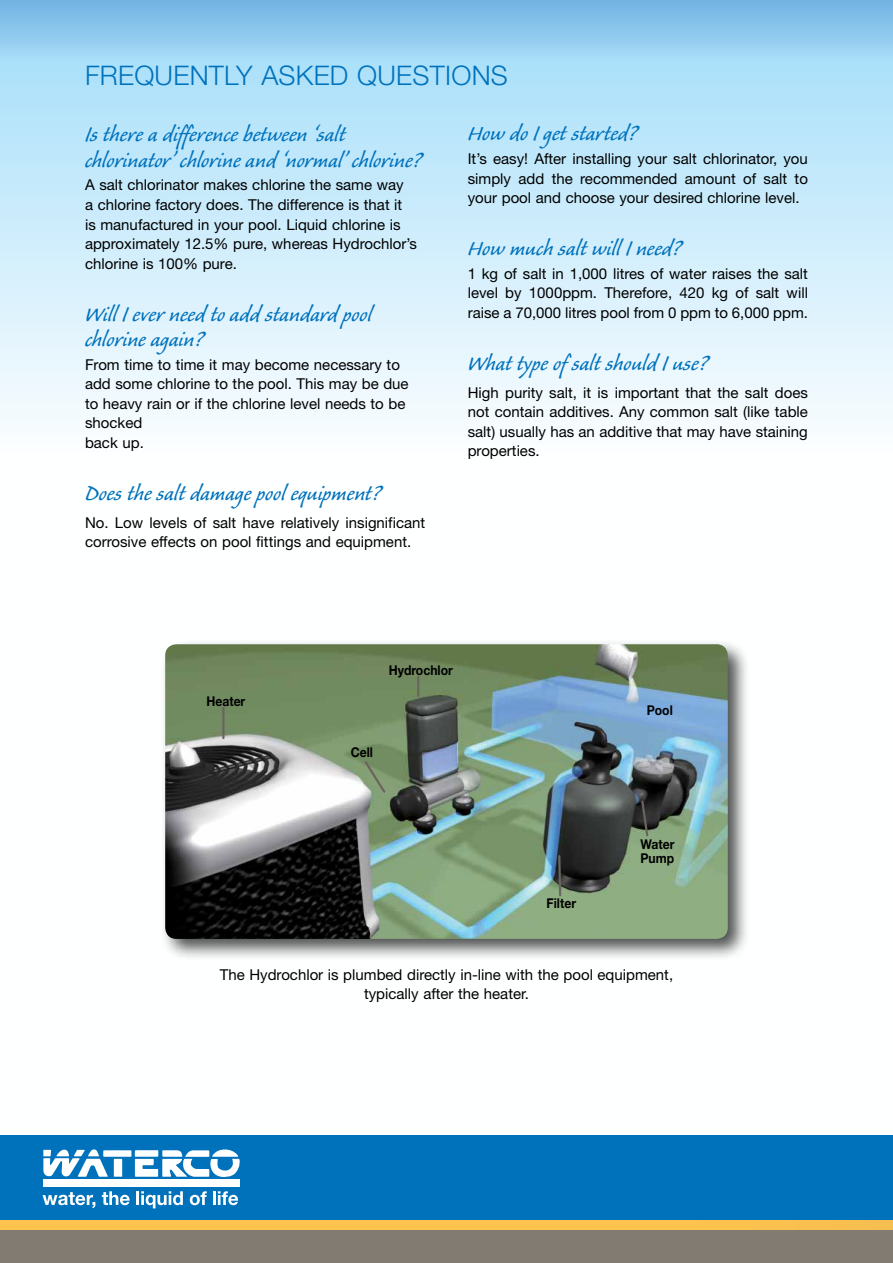
<style>
.page{position:relative;width:893px;height:1263px;background:#fff}
.page>*{position:absolute;margin:0;border:0;box-sizing:border-box;transform-origin:0 0}
.t1{font:27px/25.5px "Caliban Std";color:#0072bc}
.t2{font:300 27px "Helvetica Neue";letter-spacing:.01em;color:#0072bc}
.t3{font:15px/19.5px "Helvetica Neue";color:#000}
.t4{font:700 13.5px/13.2px "Helvetica Neue";color:#000;scale:.9 1}
</style>
<div class="page">
<svg style="left:0;top:0;width:893px;height:421px;background:#c6e8f9"></svg>
<div style="left:0;top:1135px;width:893px;height:128px;background:#0072bc"></div>
<div style="left:0;top:1225px;width:893px;height:38px;background:#817b71"></div>
<div style="left:0;top:1220px;width:893px;height:9px;background:#fec34e"></div>
<svg style="left:43px;top:1149px;width:197px;height:28px"></svg>
<div style="left:43px;top:1179px;width:196px;height:7px;background:#fff"></div>
<svg style="left:43px;top:1192px;width:52px;height:16px"></svg>
<svg style="left:102px;top:1191px;width:28px;height:14px"></svg>
<hr style="left:136px;top:1191px;width:3px;height:14px;background:#fff">
<svg style="left:141px;top:1191px;width:42px;height:17px"></svg>
<svg style="left:190px;top:1191px;width:17px;height:14px"></svg>
<hr style="left:213px;top:1191px;width:3px;height:14px;background:#fff">
<svg style="left:218px;top:1191px;width:20px;height:14px"></svg>
<div style="left:159px;top:638px;width:592px;height:323px;background:#000;opacity:.7"></div>
<img style="left:165px;top:644px;width:563px;height:295px">
<svg style="left:417px;top:677px;width:2px;height:19px"></svg>
<svg style="left:363px;top:759px;width:24px;height:36px"></svg>
<svg style="left:557px;top:854px;width:5px;height:44px"></svg>
<svg style="left:640px;top:799px;width:10px;height:39px"></svg>
<hr style="left:222px;top:708px;width:2px;height:30px;background:#69645d">
<h1 class="t2" style="left:85px;top:59px;width:424px">FREQUENTLY ASKED QUESTIONS</h1>
<h1 class="t1" style="left:85px;top:123px;width:338px">Is there a difference between ‘salt chlorinator’ chlorine and ‘normal’ chlorine?</h1>
<p class="t3" style="left:85px;top:175px;width:334px">A salt chlorinator makes chlorine the same way<br>a chlorine factory does. The difference is that it<br>is manufactured in your pool. Liquid chlorine is approximately 12.5% pure, whereas Hydrochlor’s chlorine is 100% pure.</p>
<h1 class="t1" style="left:85px;top:302px;width:289px">Will I ever need to add standard pool chlorine again?</h1>
<p class="t3" style="left:85px;top:354px;width:325px">From time to time it may become necessary to add some chlorine to the pool. This may be due to heavy rain or if the chlorine level needs to be shocked<br>back up.</p>
<h1 class="t1" style="left:85px;top:481px;width:297px">Does the salt damage pool equipment?</h1>
<p class="t3" style="left:85px;top:512px;width:342px">No. Low levels of salt have relatively insignificant corrosive effects on pool fittings and equipment.</p>
<h1 class="t1" style="left:468px;top:122px;width:171px">How do I get started?</h1>
<p class="t3" style="left:468px;top:149px;width:342px;text-align:justify">It’s easy! After installing your salt chlorinator, you simply add the recommended amount of salt to your pool and choose your desired chlorine level.</p>
<h1 class="t1" style="left:468px;top:237px;width:215px">How much salt will I need?</h1>
<p class="t3" style="left:468px;top:264px;width:342px;text-align:justify">1 kg of salt in 1,000 litres of water raises the salt level by 1000ppm. Therefore, 420 kg of salt will raise a 70,000 litres pool from 0 ppm to 6,000 ppm.</p>
<h1 class="t1" style="left:468px;top:351px;width:242px">What type of salt should I use?</h1>
<p class="t3" style="left:468px;top:383px;width:342px;text-align:justify">High purity salt, it is important that the salt does not contain additives. Any common salt (like table salt) usually has an additive that may have staining properties.</p>
<p class="t4" style="left:206px;top:694px;width:45px">Heater</p>
<p class="t4" style="left:389px;top:664px;width:73px">Hydrochlor</p>
<p class="t4" style="left:351px;top:745px;width:26px">Cell</p>
<p class="t4" style="left:547px;top:896px;width:34px">Filter</p>
<p class="t4" style="left:647px;top:703px;width:30px">Pool</p>
<p class="t4" style="left:640px;top:838px;width:39px">Water<br>Pump</p>
<p class="t3" style="left:220px;top:964px;width:455px;text-align:center">The Hydrochlor is plumbed directly in-line with the pool equipment, typically after the heater.</p>
</div>
